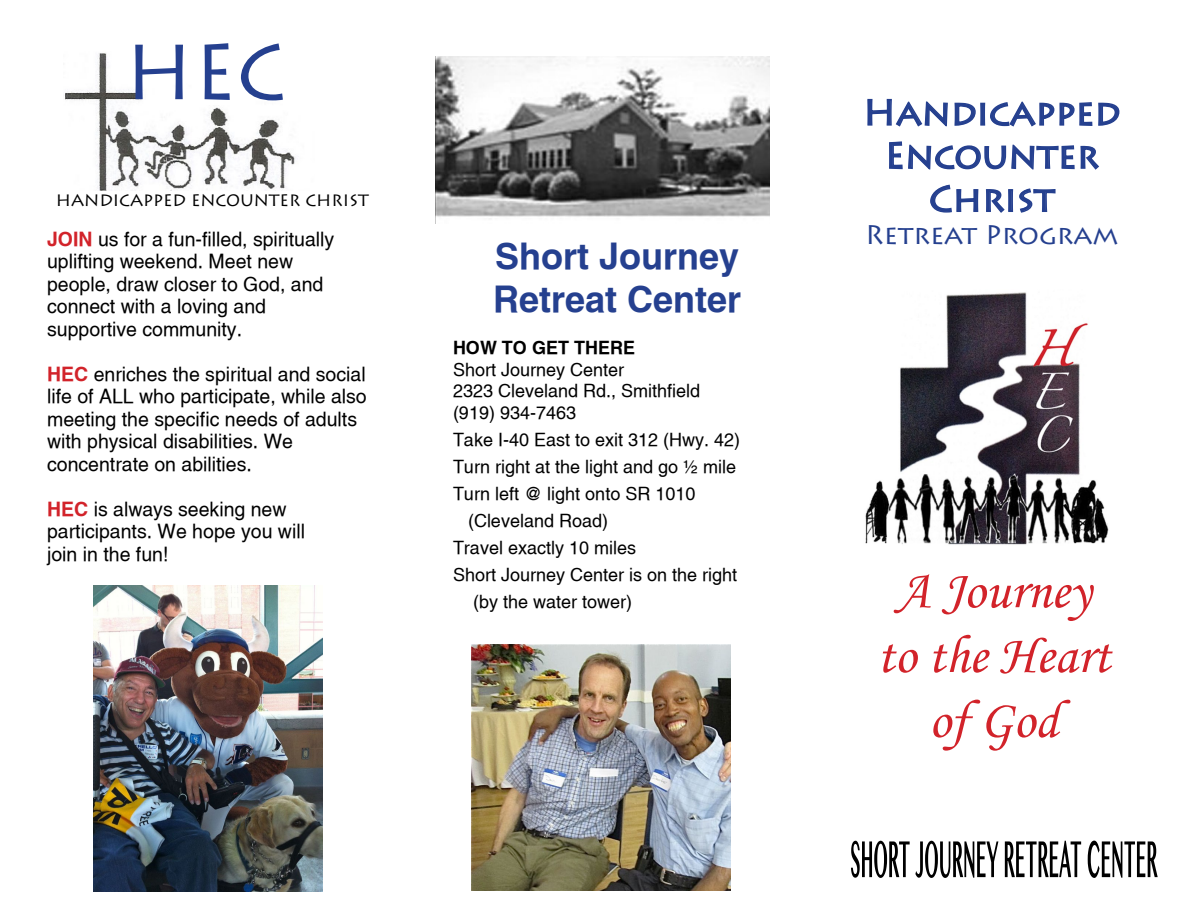
<style>
.page{position:relative;width:1188px;height:918px;background:#fff}
.page>*{position:absolute;margin:0;border:0;box-sizing:border-box;transform-origin:0 0}
.t1{font:54px/64.8px "Monotype Corsiva";color:#d2232a;text-align:center}
.t2{font:36px/43.2px "Lithos Pro";color:#25408f;text-align:center}
.t3{font:700 36px/43.2px "AWPC Helvetica";color:#25408f}
.t4{font:27px "Lithos Pro";color:#25408f}
.t5{font:19.5px/22.5px "AWPC Helvetica";color:#000}
.t6{font:18px/21.6px "AWPC Helvetica";color:#000}
.t7{font:700 18px "AWPC Helvetica";color:#000}
.t8{font:16.5px "Lithos Pro";color:#000}
.s1{font-weight:700;color:#d2232a}
</style>
<div class="page">
<svg style="left:867px;top:98px;width:253px;height:29px"></svg>
<svg style="left:889px;top:141px;width:210px;height:29px"></svg>
<svg style="left:930px;top:184px;width:49px;height:29px"></svg>
<svg style="left:985px;top:188px;width:71px;height:25px"></svg>
<svg style="left:851px;top:841px;width:307px;height:37px"></svg>
<img style="left:435px;top:56px;width:335px;height:168px">
<img style="left:65px;top:53px;width:231px;height:138px">
<svg style="left:135px;top:43px;width:148px;height:57px"></svg>
<img style="left:94px;top:585px;width:228px;height:306px">
<img style="left:471px;top:645px;width:259px;height:246px">
<img style="left:865px;top:292px;width:244px;height:253px">
<p class="t8" style="left:56px;top:191px;width:315px">HANDICAPPED ENCOUNTER CHRIST</p>
<p class="t5" style="left:47px;top:227px;width:289px"><span class="s1">JOIN</span> us for a fun-filled, spiritually uplifting weekend. Meet new people, draw closer to God, and connect with a loving and supportive community.</p>
<p class="t5" style="left:47px;top:362px;width:321px"><span class="s1">HEC</span> enriches the spiritual and social life of ALL who participate, while also meeting the specific needs of adults with physical disabilities. We concentrate on abilities.</p>
<p class="t5" style="left:47px;top:497px;width:259px"><span class="s1">HEC</span> is always seeking new participants. We hope you will join in the fun!</p>
<h2 class="t3" style="left:493px;top:234px;width:250px">Short Journey<br>Retreat Center</h2>
<p class="t7" style="left:453px;top:337px;width:184px">HOW TO GET THERE</p>
<p class="t6" style="left:453px;top:358px;width:249px">Short Journey Center<br>2323 Cleveland Rd., Smithfield (919) 934-7463</p>
<p class="t6" style="left:453px;top:429px;width:289px">Take I-40 East to exit 312 (Hwy. 42)</p>
<p class="t6" style="left:453px;top:456px;width:285px">Turn right at the light and go ½ mile</p>
<p class="t6" style="left:453px;top:483px;width:244px">Turn left @ light onto SR 1010</p>
<p class="t6" style="left:468px;top:510px;width:142px">(Cleveland Road)</p>
<p class="t6" style="left:453px;top:537px;width:185px">Travel exactly 10 miles</p>
<p class="t6" style="left:453px;top:564px;width:286px">Short Journey Center is on the right</p>
<p class="t6" style="left:473px;top:591px;width:161px">(by the water tower)</p>
<h2 class="t2" style="left:863px;top:91px;width:259px">Handicapped<br>Encounter<br>Christ</h2>
<h3 class="t4" style="left:865px;top:219px;width:254px">Retreat Program</h3>
<h1 class="t1" style="left:877px;top:558px;width:235px">A Journey to the Heart of God</h1>
</div>
